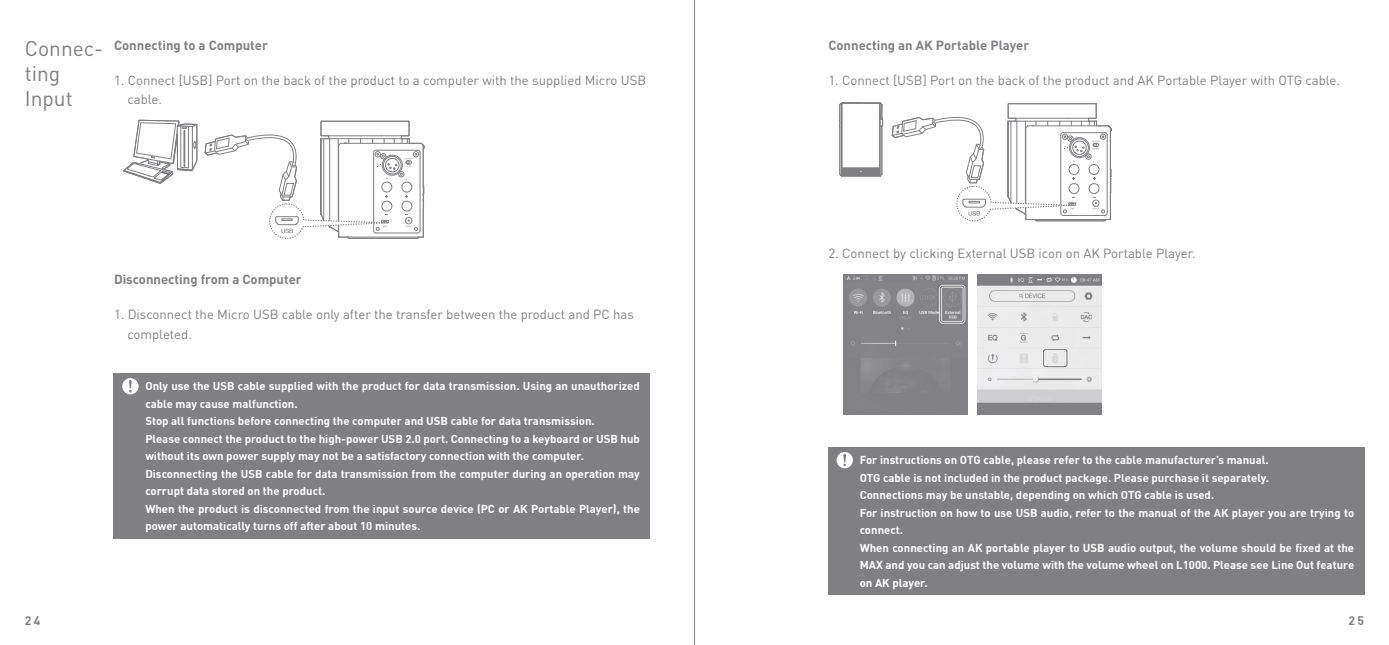
<style>
.page{position:relative;width:1389px;height:645px;background:#fff}
.page>*{position:absolute;margin:0;border:0;box-sizing:border-box;transform-origin:0 0}
.t1{font:21px/25.2px "DINOT";color:#808083}
.t2{font:13.12px/19.2px "DINOT";color:#808083}
.t3{font:700 13.12px "DINOT";color:#808083}
.t4{font:12.25px "Dinbol";color:#808083}
.t5{font:700 11.38px/17.5px "DINOT";color:#fff}
</style>
<div class="page">
<img style="left:843px;top:275px;width:124px;height:139px">
<img style="left:977px;top:275px;width:124px;height:139px">
<div style="left:939px;top:285px;width:26px;height:38px;border:3px solid #fff;border-radius:2px"></div>
<div style="left:940px;top:286px;width:25px;height:37px;border:1px solid #808083;border-radius:2px"></div>
<div style="left:1042px;top:348px;width:26px;height:20px;border:3px solid #fff;border-radius:2px"></div>
<div style="left:1043px;top:349px;width:25px;height:18px;border:1px solid #808083;border-radius:2px"></div>
<div style="left:828px;top:447px;width:536px;height:148px;background:#808083"></div>
<svg style="left:837px;top:452px;width:16px;height:16px"></svg>
<svg style="left:839px;top:102px;width:44px;height:75px"></svg>
<svg style="left:891px;top:103px;width:221px;height:119px"></svg>
<svg style="left:123px;top:120px;width:75px;height:64px"></svg>
<div style="left:114px;top:373px;width:536px;height:166px;background:#808083"></div>
<svg style="left:122px;top:378px;width:17px;height:16px"></svg>
<svg style="left:204px;top:120px;width:221px;height:119px"></svg>
<hr style="left:694px;top:0;width:1px;height:645px;background:#808083">
<p class="t1" style="left:25px;top:35px;width:80px">Connec&shy;ting<br>Input</p>
<p class="t3" style="left:114px;top:37px;width:156px">Connecting to a Computer</p>
<p class="t2" style="left:127px;top:70px;width:520px;text-indent:-13px">1. Connect [USB] Port on the back of the product to a computer with the supplied Micro USB cable.</p>
<p class="t4" style="left:25px;top:613px;width:17px">24</p>
<p class="t3" style="left:114px;top:271px;width:189px">Disconnecting from a Computer</p>
<p class="t2" style="left:127px;top:305px;width:508px;text-indent:-13px">1. Disconnect the Micro USB cable only after the transfer between the product and PC has completed.</p>
<p class="t5" style="left:145px;top:377px;width:496px">Only use the USB cable supplied with the product for data transmission. Using an unauthorized cable may cause malfunction.<br>Stop all functions before connecting the computer and USB cable for data transmission.<br>Please connect the product to the high-power USB 2.0 port. Connecting to a keyboard or USB hub without its own power supply may not be a satisfactory connection with the computer.<br>Disconnecting the USB cable for data transmission from the computer during an operation may corrupt data stored on the product.<br>When the product is disconnected from the input source device (PC or AK Portable Player), the power automatically turns off after about 10 minutes.</p>
<p class="t3" style="left:828px;top:37px;width:203px">Connecting an AK Portable Player</p>
<p class="t2" style="left:828px;top:70px;width:513px">1. Connect [USB] Port on the back of the product and AK Portable Player with OTG cable.</p>
<p class="t2" style="left:828px;top:243px;width:369px">2. Connect by clicking External USB icon on AK Portable Player.</p>
<p class="t5" style="left:860px;top:451px;width:496px">For instructions on OTG cable, please refer to the cable manufacturer’s manual.<br>OTG cable is not included in the product package. Please purchase it separately.<br>Connections may be unstable, depending on which OTG cable is used.<br>For instruction on how to use USB audio, refer to the manual of the AK player you are trying to connect.<br>When connecting an AK portable player to USB audio output, the volume should be fixed at the MAX and you can adjust the volume with the volume wheel on L1000. Please see Line Out feature on AK player.</p>
<p class="t4" style="left:1348px;top:613px;width:17px">25</p>
</div>
